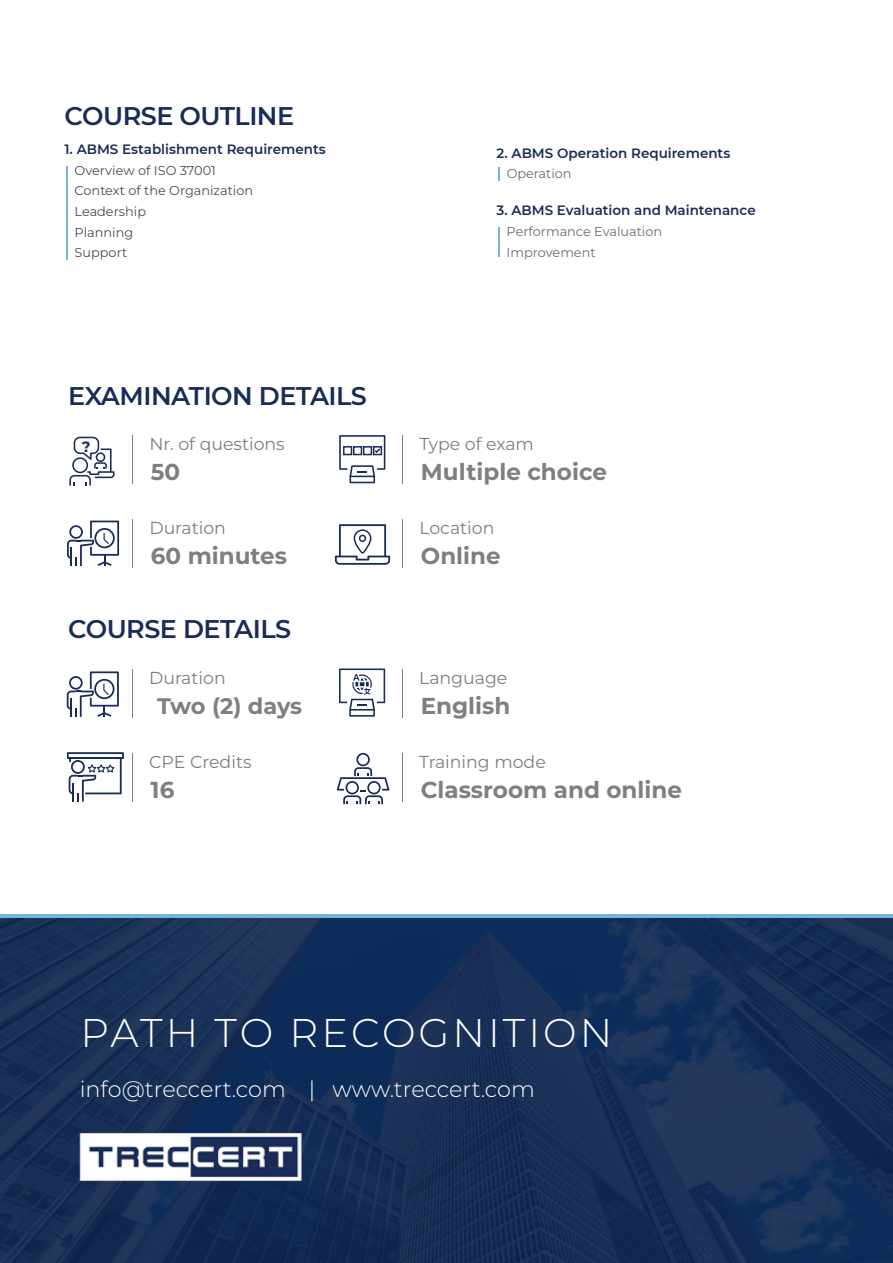
<style>
.page{position:relative;width:893px;height:1263px;background:#fff}
.page>*{position:absolute;margin:0;border:0;box-sizing:border-box;transform-origin:0 0}
.t1{font:300 40.05px "Montserrat";letter-spacing:.075em;color:#fff}
.t2{font:600 25.5px "Montserrat";letter-spacing:-.02em;color:#192c57}
.t3{font:700 23.1px "Montserrat";color:#7f7f7f}
.t4{font:700 22.5px "Montserrat";letter-spacing:-.01em;color:#7f7f7f}
.t5{font:300 22.35px "Montserrat";color:#fff}
.t6{font:17.25px "Montserrat";color:#7f7f7f}
.t7{font:700 14.85px "Montserrat";color:#192c57}
.t8{font:600 13.5px "Montserrat";color:#192c57}
.t9{font:12.9px/20.7px "Montserrat";color:#4c4c4c}
.t10{font:12.9px/20.7px "Montserrat";color:#6b6b6b}
</style>
<div class="page">
<div style="left:0;top:916px;width:893px;height:347px;background:linear-gradient(to right,#172e56,#172f57)"></div>
<hr style="left:0;top:914px;width:893px;height:4px;background:#73b5dd">
<img style="left:75px;top:1109px;width:232px;height:94px">
<hr style="left:66px;top:166px;width:2px;height:94px;background:#73b5dd">
<svg style="left:498px;top:167px;width:2px;height:14px"></svg>
<hr style="left:498px;top:228px;width:2px;height:29px;background:#73b5dd">
<svg style="left:69px;top:437px;width:45px;height:48px"></svg>
<svg style="left:339px;top:435px;width:46px;height:48px"></svg>
<svg style="left:67px;top:521px;width:52px;height:45px"></svg>
<svg style="left:335px;top:524px;width:55px;height:41px"></svg>
<hr style="left:132px;top:435px;width:1px;height:49px;background:#7f7f7f">
<hr style="left:402px;top:435px;width:1px;height:49px;background:#7f7f7f">
<hr style="left:132px;top:519px;width:1px;height:49px;background:#7f7f7f">
<hr style="left:402px;top:519px;width:1px;height:49px;background:#7f7f7f">
<hr style="left:132px;top:669px;width:1px;height:48px;background:#7f7f7f">
<hr style="left:402px;top:669px;width:1px;height:48px;background:#7f7f7f">
<hr style="left:132px;top:753px;width:1px;height:48px;background:#7f7f7f">
<hr style="left:402px;top:753px;width:1px;height:48px;background:#7f7f7f">
<svg style="left:67px;top:671px;width:52px;height:46px"></svg>
<svg style="left:337px;top:753px;width:52px;height:51px"></svg>
<svg style="left:67px;top:752px;width:57px;height:49px"></svg>
<svg style="left:339px;top:668px;width:46px;height:49px"></svg>
<h2 class="t2" style="left:64px;top:98px;width:231px">COURSE OUTLINE</h2>
<p class="t8" style="left:64px;top:140px;width:263px">1. ABMS Establishment Requirements</p>
<p class="t9" style="left:75px;top:159px;width:180px">Overview of ISO 37001<br>Context of the Organization<br>Leadership<br>Planning<br>Support</p>
<h2 class="t2" style="left:68px;top:378px;width:300px">EXAMINATION DETAILS</h2>
<p class="t7" style="left:82px;top:436px;width:10px">?</p>
<p class="t6" style="left:149px;top:432px;width:137px">Nr. of questions</p>
<h3 class="t3" style="left:151px;top:457px;width:31px">50</h3>
<p class="t6" style="left:149px;top:516px;width:78px">Duration</p>
<h3 class="t3" style="left:151px;top:541px;width:138px">60 minutes</h3>
<h2 class="t2" style="left:68px;top:611px;width:224px">COURSE DETAILS</h2>
<p class="t6" style="left:149px;top:666px;width:78px">Duration</p>
<h3 class="t4" style="left:157px;top:691px;width:147px">Two (2) days</h3>
<p class="t6" style="left:149px;top:750px;width:104px">CPE Credits</p>
<h3 class="t3" style="left:151px;top:774px;width:25px">16</h3>
<p class="t8" style="left:497px;top:143px;width:235px">2. ABMS Operation Requirements</p>
<p class="t10" style="left:507px;top:163px;width:66px">Operation</p>
<p class="t8" style="left:496px;top:201px;width:261px">3. ABMS Evaluation and Maintenance</p>
<p class="t10" style="left:507px;top:221px;width:157px">Performance Evaluation<br>Improvement</p>
<p class="t6" style="left:419px;top:432px;width:116px">Type of exam</p>
<h3 class="t3" style="left:421px;top:457px;width:188px">Multiple choice</h3>
<p class="t6" style="left:419px;top:516px;width:77px">Location</p>
<h3 class="t3" style="left:421px;top:541px;width:81px">Online</h3>
<p class="t6" style="left:419px;top:666px;width:90px">Language</p>
<h3 class="t3" style="left:421px;top:690px;width:91px">English</h3>
<p class="t6" style="left:419px;top:750px;width:128px">Training mode</p>
<h3 class="t3" style="left:421px;top:774px;width:263px">Classroom and online</h3>
<h1 class="t1" style="left:81px;top:1005px;width:533px">PATH TO RECOGNITION</h1>
<h3 class="t5" style="left:80px;top:1074px;width:457px">info@treccert.com | www.treccert.com</h3>
</div>
